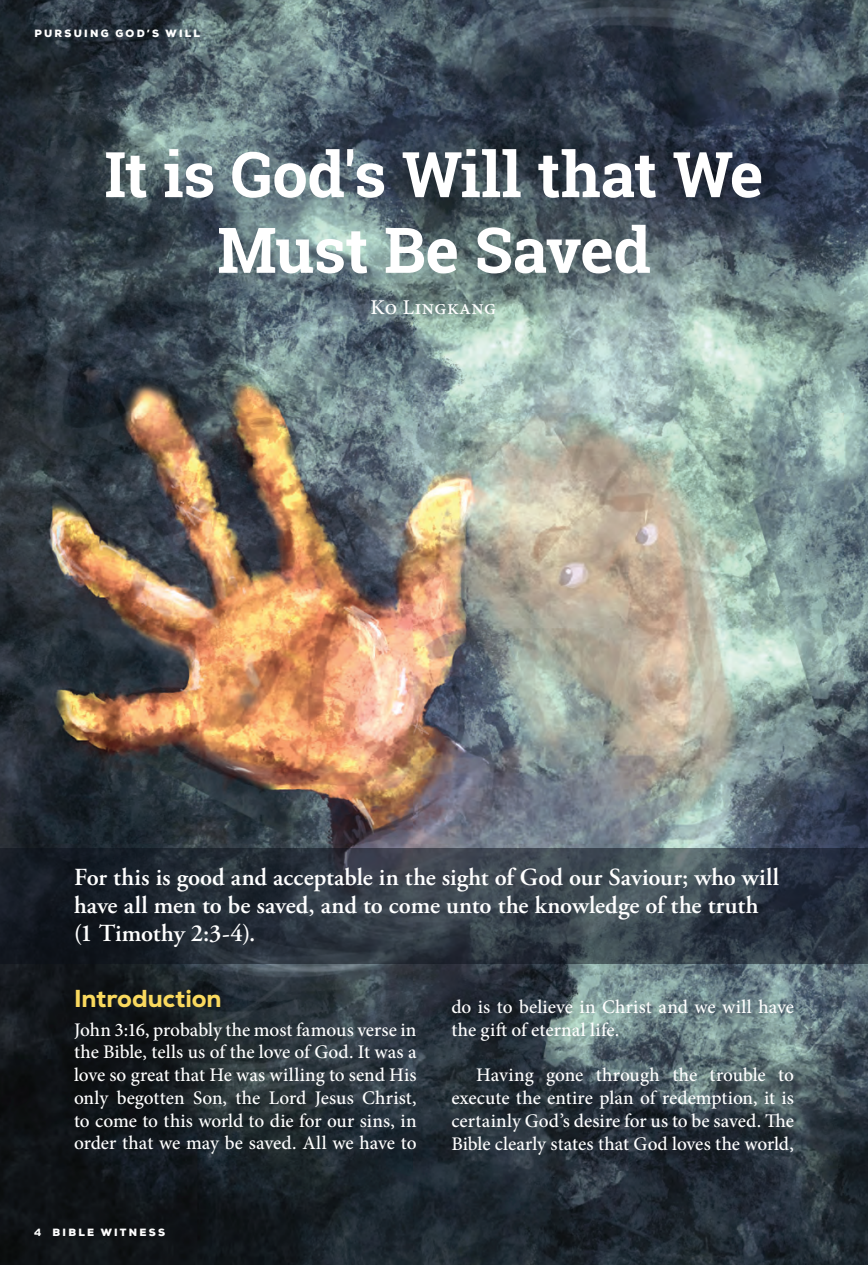
<style>
.page{position:relative;width:868px;height:1265px;background:#fff}
.page>*{position:absolute;margin:0;border:0;box-sizing:border-box;transform-origin:0 0}
.t1{font:700 63px/75.6px "Roboto Slab";letter-spacing:-.01em;color:#fff;text-align:center}
.t2{font:600 24.5px/28px "Adobe Garamond Pro";color:#fff}
.t3{font:800 24.5px "Nexa";letter-spacing:-.005em;color:#fad95e}
.t4{font:500 21px "Minion Pro";letter-spacing:.02em;color:#fff}
.t5{font:500 19.25px/22.8px "Minion Pro";letter-spacing:-.01em;color:#fff;text-align:justify}
.t6{font:900 10.5px "Nexa";letter-spacing:.215em;color:#fff}
.s1{font-weight:800}
</style>
<div class="page">
<img style="left:0;top:0;width:867px;height:1264px">
<svg style="left:0;top:847px;width:867px;height:116px;background:#2d3640"></svg>
<p class="t6" style="left:34px;top:26px;width:167px">PURSUING GOD’S WILL</p>
<h1 class="t1" style="left:104px;top:136px;width:660px">It is God's Will that We<br>Must Be Saved</h1>
<p class="t4" style="left:370px;top:293px;width:127px">Ko Lingkang</p>
<p class="t2" style="left:74px;top:863px;width:706px">For this is good and acceptable in the sight of God our Saviour; who will have all men to be saved, and to come unto the knowledge of the truth (1 Timothy 2:3-4).</p>
<p class="t3" style="left:74px;top:982px;width:149px">Introduction</p>
<p class="t5" style="left:74px;top:1017px;width:344px">John 3:16, probably the most famous verse in the Bible, tells us of the love of God. It was a love so great that He was willing to send His only begotten Son, the Lord Jesus Christ, to come to this world to die for our sins, in order that we may be saved. All we have to</p>
<p class="t6" style="left:34px;top:1224px;width:53px"><span class="s1">4</span> BI BLE</p>
<p class="t6" style="left:101px;top:1224px;width:11px">WITNESS</p>
<p class="t5" style="left:451px;top:995px;width:344px">do is to believe in Christ and we will have the gift of eternal life.</p>
<p class="t5" style="left:451px;top:1063px;width:344px;text-indent:25px">Having gone through the trouble to execute the entire plan of redemption, it is certainly God’s desire for us to be saved. The Bible clearly states that God loves the world,</p>
</div>
